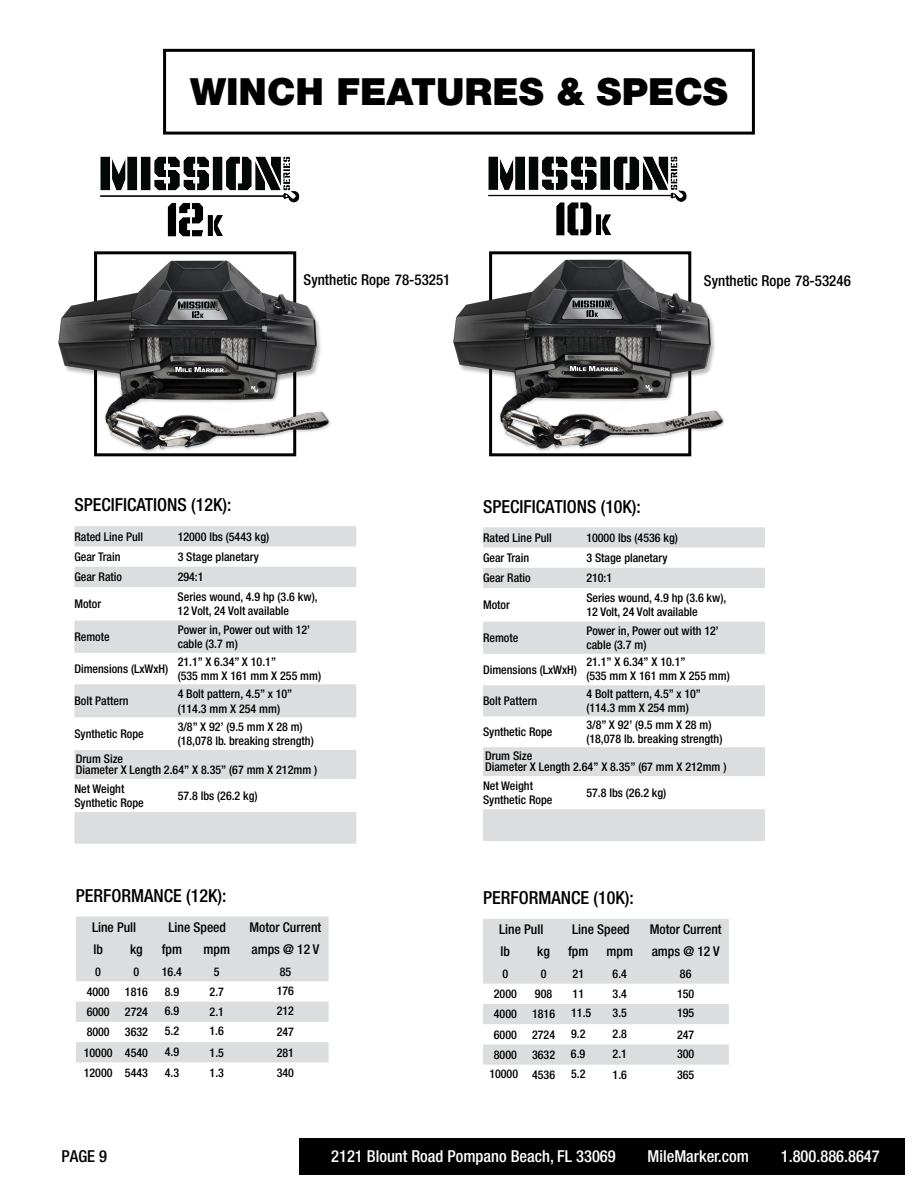
<style>
.page{position:relative;width:918px;height:1188px;background:#fff}
.page>*{position:absolute;margin:0;border:0;box-sizing:border-box;transform-origin:0 0}
.t1{font:900 37.5px "Helvetica Neue LT Std";color:#000}
.t2{font:500 condensed 18px "Helvetica Neue LT Std";color:#000}
.t3{font:500 condensed 16.5px "Helvetica Neue LT Std";color:#fff}
.t4{font:500 condensed 16.5px "Helvetica Neue LT Std";color:#000}
.t5{font:500 condensed 15px "Helvetica Neue LT Std";color:#000}
.t6{font:500 condensed 13.5px "Helvetica Neue LT Std";color:#000}
.t7{font:500 condensed 12px/14.4px "Helvetica Neue LT Std";color:#000}
</style>
<div class="page">
<div style="left:163px;top:49px;width:592px;height:86px;border:3px solid #000"></div>
<svg style="left:76px;top:917px;width:253px;height:145px"></svg>
<svg style="left:483px;top:919px;width:246px;height:146px"></svg>
<svg style="left:74px;top:526px;width:282px;height:318px;fill:#dcddde"></svg>
<svg style="left:483px;top:527px;width:282px;height:314px;fill:#dcddde"></svg>
<div style="left:299px;top:1138px;width:605px;height:37px;background:#000"></div>
<img style="left:100px;top:156px;width:200px;height:81px">
<img style="left:488px;top:156px;width:199px;height:80px">
<img style="left:58px;top:251px;width:273px;height:206px">
<img style="left:453px;top:251px;width:272px;height:206px">
<h1 class="t1" style="left:190px;top:69px;width:539px">WINCH FEATURES &amp; SPECS</h1>
<p class="t5" style="left:304px;top:270px;width:148px">Synthetic Rope 78-53251</p>
<p class="t5" style="left:704px;top:272px;width:148px">Synthetic Rope 78-53246</p>
<h2 class="t2" style="left:74px;top:494px;width:158px">SPECIFICATIONS (12K):</h2>
<p class="t7" style="left:74px;top:529px;width:70px">Rated Line Pull</p>
<p class="t7" style="left:178px;top:529px;width:93px">12000 lbs (5443 kg)</p>
<p class="t7" style="left:74px;top:549px;width:48px">Gear Train</p>
<p class="t7" style="left:178px;top:549px;width:83px">3 Stage planetary</p>
<p class="t7" style="left:74px;top:569px;width:49px">Gear Ratio</p>
<p class="t7" style="left:178px;top:569px;width:27px">294:1</p>
<p class="t7" style="left:74px;top:596px;width:28px">Motor</p>
<p class="t7" style="left:178px;top:589px;width:142px">Series wound, 4.9 hp (3.6 kw),<br>12 Volt, 24 Volt available</p>
<p class="t7" style="left:74px;top:629px;width:37px">Remote</p>
<p class="t7" style="left:178px;top:622px;width:134px">Power in, Power out with 12’ cable (3.7 m)</p>
<p class="t7" style="left:74px;top:661px;width:95px">Dimensions (LxWxH)</p>
<p class="t7" style="left:178px;top:654px;width:145px">21.1” X 6.34” X 10.1”<br>(535 mm X 161 mm X 255 mm)</p>
<p class="t7" style="left:74px;top:694px;width:56px">Bolt Pattern</p>
<p class="t7" style="left:178px;top:687px;width:116px">4 Bolt pattern, 4.5” x 10” (114.3 mm X 254 mm)</p>
<h2 class="t2" style="left:483px;top:496px;width:159px">SPECIFICATIONS (10K):</h2>
<p class="t7" style="left:483px;top:530px;width:70px">Rated Line Pull</p>
<p class="t7" style="left:586px;top:530px;width:93px">10000 lbs (4536 kg)</p>
<p class="t7" style="left:483px;top:550px;width:48px">Gear Train</p>
<p class="t7" style="left:586px;top:550px;width:83px">3 Stage planetary</p>
<p class="t7" style="left:483px;top:571px;width:49px">Gear Ratio</p>
<p class="t7" style="left:586px;top:571px;width:27px">210:1</p>
<p class="t7" style="left:483px;top:598px;width:28px">Motor</p>
<p class="t7" style="left:586px;top:590px;width:142px">Series wound, 4.9 hp (3.6 kw),<br>12 Volt, 24 Volt available</p>
<p class="t7" style="left:483px;top:630px;width:37px">Remote</p>
<p class="t7" style="left:586px;top:623px;width:134px">Power in, Power out with 12’ cable (3.7 m)</p>
<p class="t7" style="left:483px;top:662px;width:95px">Dimensions (LxWxH)</p>
<p class="t7" style="left:586px;top:654px;width:145px">21.1” X 6.34” X 10.1”<br>(535 mm X 161 mm X 255 mm)</p>
<p class="t7" style="left:483px;top:694px;width:56px">Bolt Pattern</p>
<p class="t7" style="left:586px;top:686px;width:116px">4 Bolt pattern, 4.5” x 10” (114.3 mm X 254 mm)</p>
<p class="t7" style="left:483px;top:724px;width:71px">Synthetic Rope</p>
<p class="t7" style="left:586px;top:717px;width:138px">3/8” X 92’ (9.5 mm X 28 m) (18,078 lb. breaking strength)</p>
<p class="t7" style="left:483px;top:778px;width:71px">Net Weight<br>Synthetic Rope</p>
<p class="t7" style="left:586px;top:785px;width:82px">57.8 lbs (26.2 kg)</p>
<p class="t7" style="left:74px;top:726px;width:71px">Synthetic Rope</p>
<p class="t7" style="left:178px;top:719px;width:138px">3/8” X 92’ (9.5 mm X 28 m) (18,078 lb. breaking strength)</p>
<p class="t7" style="left:74px;top:781px;width:71px">Net Weight<br>Synthetic Rope</p>
<p class="t7" style="left:178px;top:788px;width:82px">57.8 lbs (26.2 kg)</p>
<p class="t7" style="left:76px;top:753px;width:243px;line-height:11.4px">Drum Size<br>Diameter X Length 2.64” X 8.35” (67 mm X 212mm )</p>
<p class="t7" style="left:485px;top:750px;width:243px;line-height:11.4px">Drum Size<br>Diameter X Length 2.64” X 8.35” (67 mm X 212mm )</p>
<h2 class="t2" style="left:76px;top:885px;width:152px">PERFORMANCE (12K):</h2>
<p class="t6" style="left:92px;top:919px;width:46px">Line Pull</p>
<p class="t6" style="left:169px;top:919px;width:59px">Line Speed</p>
<p class="t6" style="left:249px;top:919px;width:73px">Motor Current</p>
<p class="t6" style="left:93px;top:941px;width:11px">lb</p>
<p class="t6" style="left:130px;top:941px;width:14px">kg</p>
<p class="t6" style="left:162px;top:941px;width:22px">fpm</p>
<p class="t6" style="left:204px;top:941px;width:28px">mpm</p>
<p class="t6" style="left:251px;top:941px;width:69px">amps @ 12 V</p>
<p class="t7" style="left:95px;top:964px;width:7px">0</p>
<p class="t7" style="left:134px;top:964px;width:7px">0</p>
<p class="t7" style="left:162px;top:964px;width:22px">16.4</p>
<p class="t7" style="left:214px;top:964px;width:7px">5</p>
<p class="t7" style="left:280px;top:964px;width:13px">85</p>
<p class="t7" style="left:87px;top:984px;width:25px">4000</p>
<p class="t7" style="left:125px;top:984px;width:25px">1816</p>
<p class="t7" style="left:165px;top:984px;width:16px">8.9</p>
<p class="t7" style="left:210px;top:984px;width:16px">2.7</p>
<p class="t7" style="left:277px;top:983px;width:19px">176</p>
<p class="t7" style="left:87px;top:1004px;width:25px">6000</p>
<p class="t7" style="left:125px;top:1004px;width:25px">2724</p>
<p class="t7" style="left:165px;top:1004px;width:16px">6.9</p>
<p class="t7" style="left:210px;top:1004px;width:16px">2.1</p>
<p class="t7" style="left:277px;top:1004px;width:19px">212</p>
<p class="t7" style="left:87px;top:1025px;width:25px">8000</p>
<p class="t7" style="left:125px;top:1025px;width:25px">3632</p>
<p class="t7" style="left:165px;top:1024px;width:16px">5.2</p>
<p class="t7" style="left:209px;top:1024px;width:16px">1.6</p>
<p class="t7" style="left:277px;top:1025px;width:19px">247</p>
<p class="t7" style="left:84px;top:1045px;width:66px">10000 4540</p>
<p class="t7" style="left:165px;top:1044px;width:16px">4.9</p>
<p class="t7" style="left:210px;top:1045px;width:16px">1.5</p>
<p class="t7" style="left:277px;top:1045px;width:19px">281</p>
<p class="t7" style="left:84px;top:1065px;width:66px">12000 5443</p>
<p class="t7" style="left:165px;top:1065px;width:16px">4.3</p>
<p class="t7" style="left:210px;top:1065px;width:16px">1.3</p>
<p class="t7" style="left:277px;top:1065px;width:19px">340</p>
<h2 class="t2" style="left:483px;top:886px;width:152px">PERFORMANCE (10K):</h2>
<p class="t6" style="left:499px;top:922px;width:46px">Line Pull</p>
<p class="t6" style="left:572px;top:922px;width:59px">Line Speed</p>
<p class="t6" style="left:650px;top:922px;width:73px">Motor Current</p>
<p class="t6" style="left:501px;top:943px;width:11px">lb</p>
<p class="t6" style="left:537px;top:943px;width:14px">kg</p>
<p class="t6" style="left:568px;top:943px;width:22px">fpm</p>
<p class="t6" style="left:607px;top:943px;width:28px">mpm</p>
<p class="t6" style="left:652px;top:943px;width:69px">amps @ 12 V</p>
<p class="t7" style="left:502px;top:966px;width:7px">0</p>
<p class="t7" style="left:541px;top:966px;width:7px">0</p>
<p class="t7" style="left:573px;top:966px;width:13px">21</p>
<p class="t7" style="left:613px;top:966px;width:16px">6.4</p>
<p class="t7" style="left:680px;top:966px;width:13px">86</p>
<p class="t7" style="left:494px;top:986px;width:25px">2000</p>
<p class="t7" style="left:535px;top:986px;width:19px">908</p>
<p class="t7" style="left:573px;top:986px;width:13px">11</p>
<p class="t7" style="left:613px;top:986px;width:16px">3.4</p>
<p class="t7" style="left:677px;top:986px;width:19px">150</p>
<p class="t7" style="left:494px;top:1007px;width:25px">4000</p>
<p class="t7" style="left:532px;top:1007px;width:25px">1816</p>
<p class="t7" style="left:571px;top:1006px;width:22px">11.5</p>
<p class="t7" style="left:613px;top:1006px;width:16px">3.5</p>
<p class="t7" style="left:677px;top:1006px;width:19px">195</p>
<p class="t7" style="left:494px;top:1027px;width:25px">6000</p>
<p class="t7" style="left:532px;top:1027px;width:25px">2724</p>
<p class="t7" style="left:571px;top:1026px;width:16px">9.2</p>
<p class="t7" style="left:613px;top:1026px;width:16px">2.8</p>
<p class="t7" style="left:677px;top:1027px;width:19px">247</p>
<p class="t7" style="left:494px;top:1047px;width:25px">8000</p>
<p class="t7" style="left:532px;top:1047px;width:25px">3632</p>
<p class="t7" style="left:571px;top:1046px;width:16px">6.9</p>
<p class="t7" style="left:613px;top:1046px;width:16px">2.1</p>
<p class="t7" style="left:677px;top:1046px;width:19px">300</p>
<p class="t7" style="left:489px;top:1067px;width:67px">10000 4536</p>
<p class="t7" style="left:571px;top:1067px;width:16px">5.2</p>
<p class="t7" style="left:613px;top:1067px;width:16px">1.6</p>
<p class="t7" style="left:677px;top:1067px;width:19px">365</p>
<h3 class="t4" style="left:62px;top:1146px;width:47px">PAGE 9</h3>
<h3 class="t3" style="left:331px;top:1146px;width:286px">2121 Blount Road Pompano Beach, FL 33069</h3>
<h3 class="t3" style="left:648px;top:1146px;width:103px">MileMarker.com</h3>
<h3 class="t3" style="left:781px;top:1146px;width:100px">1.800.886.8647</h3>
</div>
